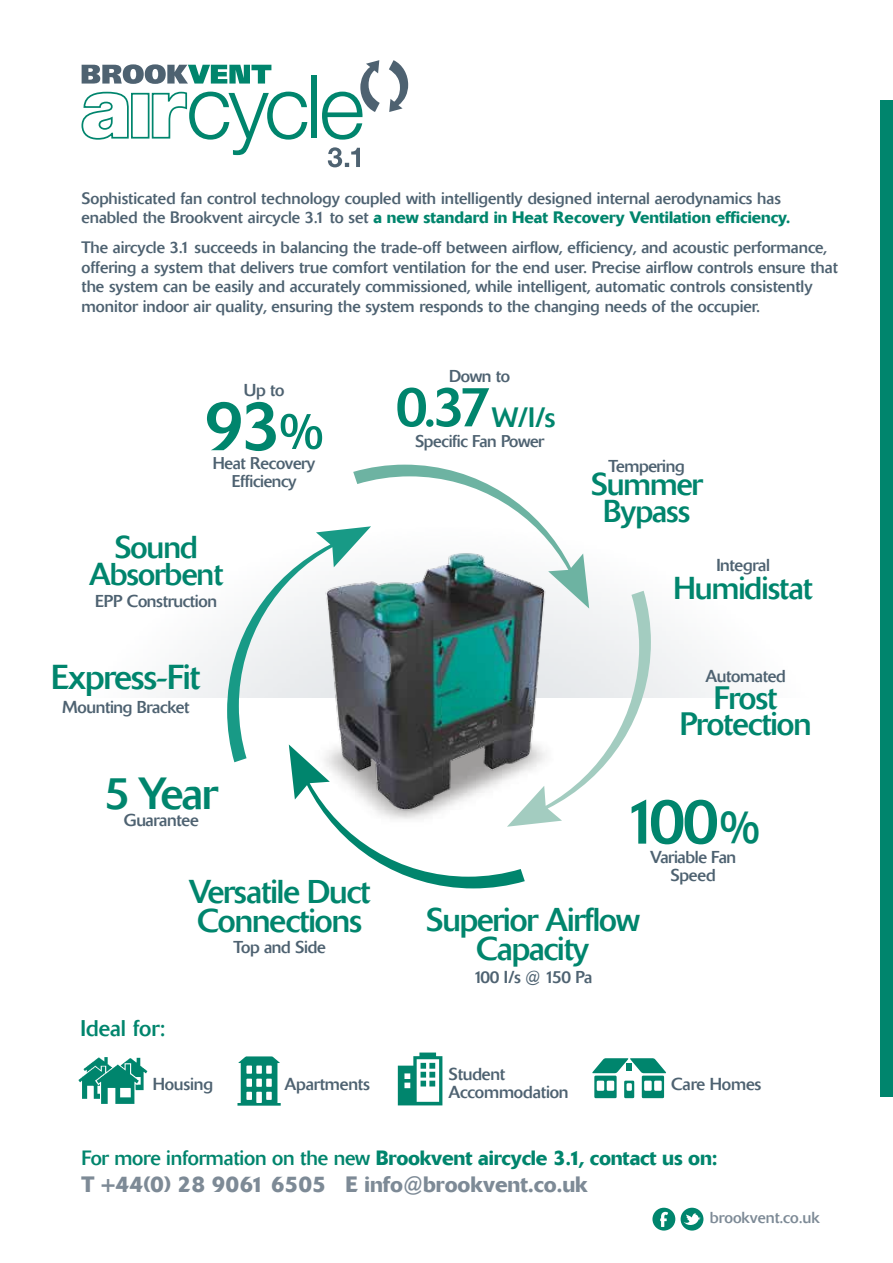
<style>
.page{position:relative;width:893px;height:1263px;background:#fff}
.page>*{position:absolute;margin:0;border:0;box-sizing:border-box;transform-origin:0 0}
.t1{font:69.6px "Delta BQ";color:#00856d}
.t2{font:63.3px "Delta BQ";color:#00856d}
.t3{font:44.55px "Delta BQ";color:#00856d}
.t4{font:34.5px "Delta BQ";letter-spacing:-.03em;color:#00856d}
.t5{font:32.85px/28.5px "Delta BQ";letter-spacing:-.03em;color:#00856d}
.t6{font:32.7px/28.5px "Delta BQ";letter-spacing:-.03em;color:#00856d;text-align:center}
.t7{font:32.25px/25.5px "Delta BQ";letter-spacing:-.03em;color:#00856d;text-align:center}
.t8{font:31.5px/27px "Delta BQ";letter-spacing:-.03em;color:#00856d;text-align:center}
.t9{font:27.75px "Delta BQ";color:#00856d}
.t10{font:22.5px "Delta BQ";color:#00856d}
.t11{font:500 22.2px "Delta";color:#7d8a96}
.t12{font:500 20.55px "Delta";letter-spacing:-.01em;color:#00856d}
.t13{font:17.25px/18px "Delta BQ";letter-spacing:-.01em;color:#4e6271}
.t14{font:17.1px/18px "Delta BQ";letter-spacing:-.02em;color:#4e6271;text-align:center}
.t15{font:16.95px/18px "Delta BQ";letter-spacing:-.02em;color:#4e6271;text-align:center}
.t16{font:16.5px/19.5px "Delta BQ";color:#4e6271}
.t17{font:500 16.5px "Delta";color:#00856d}
.t18{font:15.9px "Delta BQ";color:#7d8a96}
.s1{font-family:"Delta BQ";font-weight:400;color:#4e6271}
.s2{font-size:51px}
.s3{font-size:55.8px}
.s4{font-size:46.35px}
.s5{font-family:"Delta BQ";font-weight:400}
</style>
<div class="page">
<svg style="left:681px;top:1208px;width:22px;height:22px"></svg>
<svg style="left:652px;top:1208px;width:23px;height:22px"></svg>
<div style="left:880px;top:101px;width:13px;height:996px;background:#00856d"></div>
<img style="left:397px;top:1053px;width:45px;height:53px">
<img style="left:79px;top:1057px;width:69px;height:47px">
<svg style="left:82px;top:64px;width:189px;height:20px"></svg>
<div style="left:312px;top:76px;width:5px;height:62px;background:#00856d"></div>
<svg style="left:322px;top:60px;width:86px;height:80px"></svg>
<svg style="left:81px;top:91px;width:226px;height:64px"></svg>
<svg style="left:328px;top:147px;width:32px;height:20px"></svg>
<div style="left:165px;top:623px;width:566px;height:74px;background:#f4f5f6"></div>
<svg style="left:592px;top:1058px;width:74px;height:40px"></svg>
<svg style="left:237px;top:1056px;width:44px;height:50px"></svg>
<svg style="left:227px;top:465px;width:424px;height:423px"></svg>
<p class="t16" style="left:81px;top:189px;width:701px">Sophisticated fan control technology coupled with intelligently designed internal aerodynamics has</p>
<p class="t17" style="left:81px;top:208px;width:710px"><span class="s1">enabled the Brookvent aircycle 3.1 to set</span> a new standard in Heat Recovery Ventilation efficiency.</p>
<p class="t16" style="left:81px;top:238px;width:758px">The aircycle 3.1 succeeds in balancing the trade-off between airflow, efficiency, and acoustic performance, offering a system that delivers true comfort ventilation for the end user. Precise airflow controls ensure that the system can be easily and accurately commissioned, while intelligent, automatic controls consistently monitor indoor air quality, ensuring the system responds to the changing needs of the occupier.</p>
<p class="t14" style="left:244px;top:381px;width:42px">Up to</p>
<h1 class="t1" style="left:205px;top:385px;width:119px">93<span class="s2">%</span></h1>
<p class="t15" style="left:213px;top:454px;width:104px">Heat Recovery<br>Efficiency</p>
<h3 class="t8" style="left:89px;top:534px;width:136px">Sound<br>Absorbent</h3>
<p class="t14" style="left:95px;top:592px;width:124px">EPP Construction</p>
<h3 class="t4" style="left:51px;top:656px;width:151px">Express-Fit</h3>
<p class="t14" style="left:62px;top:698px;width:129px">Mounting Bracket</p>
<h3 class="t3" style="left:105px;top:767px;width:114px">5 Year</h3>
<p class="t14" style="left:124px;top:812px;width:76px">Guarantee</p>
<h3 class="t5" style="left:189px;top:878px;width:183px">Versatile Duct<br>Connections</h3>
<p class="t14" style="left:234px;top:938px;width:94px">Top and Side</p>
<h3 class="t10" style="left:81px;top:1015px;width:86px">Ideal for:</h3>
<p class="t14" style="left:449px;top:367px;width:63px">Down to</p>
<h3 class="t9" style="left:396px;top:401px;width:161px"><span class="s3">0.37</span>W/I/s</h3>
<p class="t15" style="left:415px;top:432px;width:131px">Specific Fan Power</p>
<p class="t14" style="left:609px;top:457px;width:78px">Tempering</p>
<h3 class="t8" style="left:591px;top:471px;width:114px">Summer<br>Bypass</h3>
<p class="t14" style="left:716px;top:556px;width:55px">Integral</p>
<h3 class="t8" style="left:674px;top:575px;width:141px">Humidistat</h3>
<p class="t14" style="left:705px;top:667px;width:82px">Automated</p>
<h3 class="t7" style="left:680px;top:686px;width:133px">Frost<br>Protection</h3>
<h2 class="t2" style="left:624px;top:784px;width:137px">100<span class="s4">%</span></h2>
<p class="t14" style="left:650px;top:848px;width:88px">Variable Fan<br>Speed</p>
<h3 class="t6" style="left:426px;top:906px;width:216px">Superior Airflow<br>Capacity</h3>
<p class="t14" style="left:473px;top:969px;width:120px">100 I/s @ 150 Pa</p>
<p class="t13" style="left:153px;top:1075px;width:62px">Housing</p>
<p class="t13" style="left:448px;top:1065px;width:122px">Student<br>Accommodation</p>
<p class="t13" style="left:284px;top:1075px;width:87px">Apartments</p>
<p class="t13" style="left:671px;top:1075px;width:92px">Care Homes</p>
<p class="t12" style="left:81px;top:1146px;width:638px"><span class="s5">For more information on the new</span> Brookvent aircycle 3.1, contact us on:</p>
<h3 class="t11" style="left:81px;top:1171px;width:508px">T +44(0) 28 9061 6505 E info@brookvent.co.uk</h3>
<p class="t18" style="left:710px;top:1208px;width:111px">brookvent.co.uk</p>
</div>
